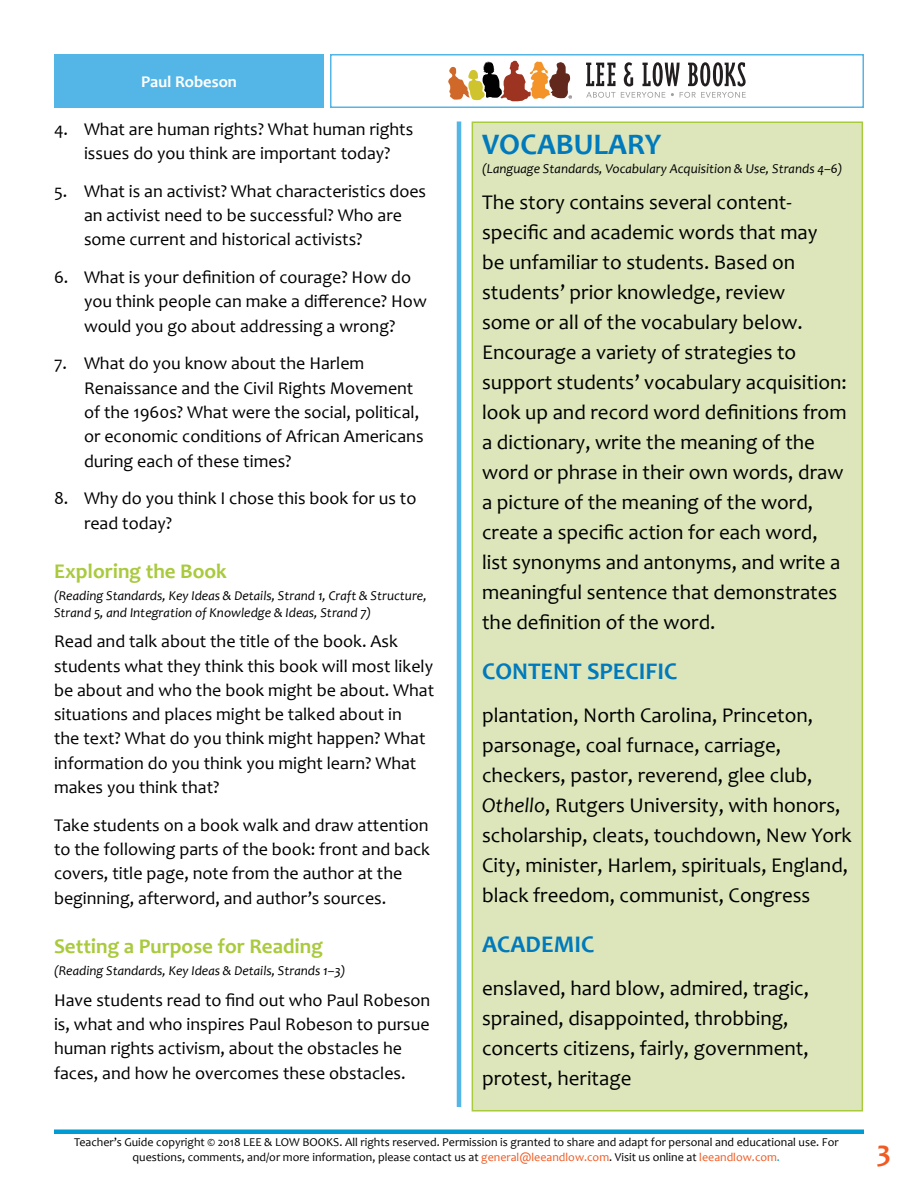
<style>
.page{position:relative;width:918px;height:1188px;background:#fff}
.page>*{position:absolute;margin:0;border:0;box-sizing:border-box;transform-origin:0 0}
.t1{font:700 30px "Candara";color:#007abc}
.t2{font:700 30px "Candara";color:#f15a22}
.t3{font:700 24px "Candara";color:#007abc}
.t4{font:21px/30px "Candara";color:#000}
.t5{font:700 21px "Candara";color:#a9ca3d}
.t6{font:18px/24.3px "Candara";color:#000}
.t7{font:700 16.5px "Candara";color:#fff}
.t8{font:italic 13.5px/16.5px "Candara";color:#000}
.t9{font:12px/14.4px "Candara";color:#000;text-align:center}
.s1{font-style:italic}
.s2{color:#f15a22}
.s3{color:#009bd3}
</style>
<div class="page">
<hr style="left:457px;top:122px;width:4px;height:985px;background:#54b6e7">
<hr style="left:54px;top:1130px;width:810px;height:4px;background:#009bd3">
<div style="left:54px;top:54px;width:270px;height:54px;background:#54b6e7"></div>
<svg style="left:448px;top:61px;width:124px;height:40px"></svg>
<svg style="left:586px;top:62px;width:160px;height:36px"></svg>
<div style="left:330px;top:54px;width:534px;height:54px;border:2px solid #54b6e7"></div>
<div style="left:472px;top:122px;width:390px;height:989px;background:#dde6bb"></div>
<div style="left:472px;top:122px;width:391px;height:990px;border:2px solid #a9ca3d"></div>
<p class="t7" style="left:141px;top:71px;width:97px">Paul Robeson</p>
<p class="t6" style="left:54px;top:116px;width:361px;text-align:center">4. What are human rights? What human rights issues do you think are important today?</p>
<p class="t6" style="left:84px;top:178px;width:344px;text-indent:-30px">5. What is an activist? What characteristics does an activist need to be successful? Who are some current and historical activists?</p>
<p class="t6" style="left:84px;top:265px;width:344px;text-indent:-30px">6. What is your definition of courage? How do you think people can make a difference? How would you go about addressing a wrong?</p>
<p class="t6" style="left:84px;top:351px;width:341px;text-indent:-30px">7. What do you know about the Harlem Renaissance and the Civil Rights Movement of the 1960s? What were the social, political, or economic conditions of African Americans during each of these times?</p>
<p class="t6" style="left:84px;top:486px;width:334px;text-indent:-30px">8. Why do you think I chose this book for us to read today?</p>
<p class="t5" style="left:54px;top:558px;width:175px">Exploring the Book</p>
<p class="t8" style="left:54px;top:588px;width:374px">(Reading Standards, Key Ideas &amp; Details, Strand 1, Craft &amp; Structure,<br>Strand 5, and Integration of Knowledge &amp; Ideas, Strand 7)</p>
<p class="t6" style="left:54px;top:629px;width:382px">Read and talk about the title of the book. Ask students what they think this book will most likely be about and who the book might be about. What situations and places might be talked about in<br>the text? What do you think might happen? What information do you think you might learn? What makes you think that?</p>
<p class="t6" style="left:54px;top:813px;width:378px">Take students on a book walk and draw attention to the following parts of the book: front and back covers, title page, note from the author at the beginning, afterword, and author’s sources.</p>
<p class="t5" style="left:54px;top:933px;width:270px">Setting a Purpose for Reading</p>
<p class="t8" style="left:54px;top:963px;width:293px">(Reading Standards, Key Ideas &amp; Details, Strands 1–3)</p>
<p class="t6" style="left:54px;top:988px;width:378px">Have students read to find out who Paul Robeson is, what and who inspires Paul Robeson to pursue human rights activism, about the obstacles he faces, and how he overcomes these obstacles.</p>
<h1 class="t1" style="left:482px;top:125px;width:181px">VOCABULARY</h1>
<p class="t8" style="left:482px;top:160px;width:362px">(Language Standards, Vocabulary Acquisition &amp; Use, Strands 4–6)</p>
<p class="t4" style="left:482px;top:187px;width:366px">The story contains several content&shy;specific and academic words that may<br>be unfamiliar to students. Based on students’ prior knowledge, review<br>some or all of the vocabulary below.<br>Encourage a variety of strategies to support students’ vocabulary acquisition: look up and record word definitions from a dictionary, write the meaning of the word or phrase in their own words, draw a picture of the meaning of the word, create a specific action for each word, list synonyms and antonyms, and write a meaningful sentence that demonstrates the definition of the word.</p>
<h2 class="t3" style="left:482px;top:656px;width:197px">CONTENT SPECIFIC</h2>
<p class="t4" style="left:482px;top:700px;width:371px">plantation, North Carolina, Princeton, parsonage, coal furnace, carriage, checkers, pastor, reverend, glee club, <span class="s1">Othello</span>, Rutgers University, with honors, scholarship, cleats, touchdown, New York City, minister, Harlem, spirituals, England, black freedom, communist, Congress</p>
<h2 class="t3" style="left:482px;top:929px;width:114px">ACADEMIC</h2>
<p class="t4" style="left:482px;top:973px;width:328px">enslaved, hard blow, admired, tragic, sprained, disappointed, throbbing, concerts citizens, fairly, government, protest, heritage</p>
<p class="t9" style="left:74px;top:1135px;width:766px">Teacher’s Guide copyright © 2018 LEE &amp; LOW BOOKS. All rights reserved. Permission is granted to share and adapt for personal and educational use. For questions, comments, and/or more information, please contact us at <span class="s2">general@leeandlow.com</span>. Visit us online at <span class="s2">leeandlow.com</span><span class="s3">.</span></p>
<h1 class="t2" style="left:877px;top:1133px;width:16px">3</h1>
</div>
